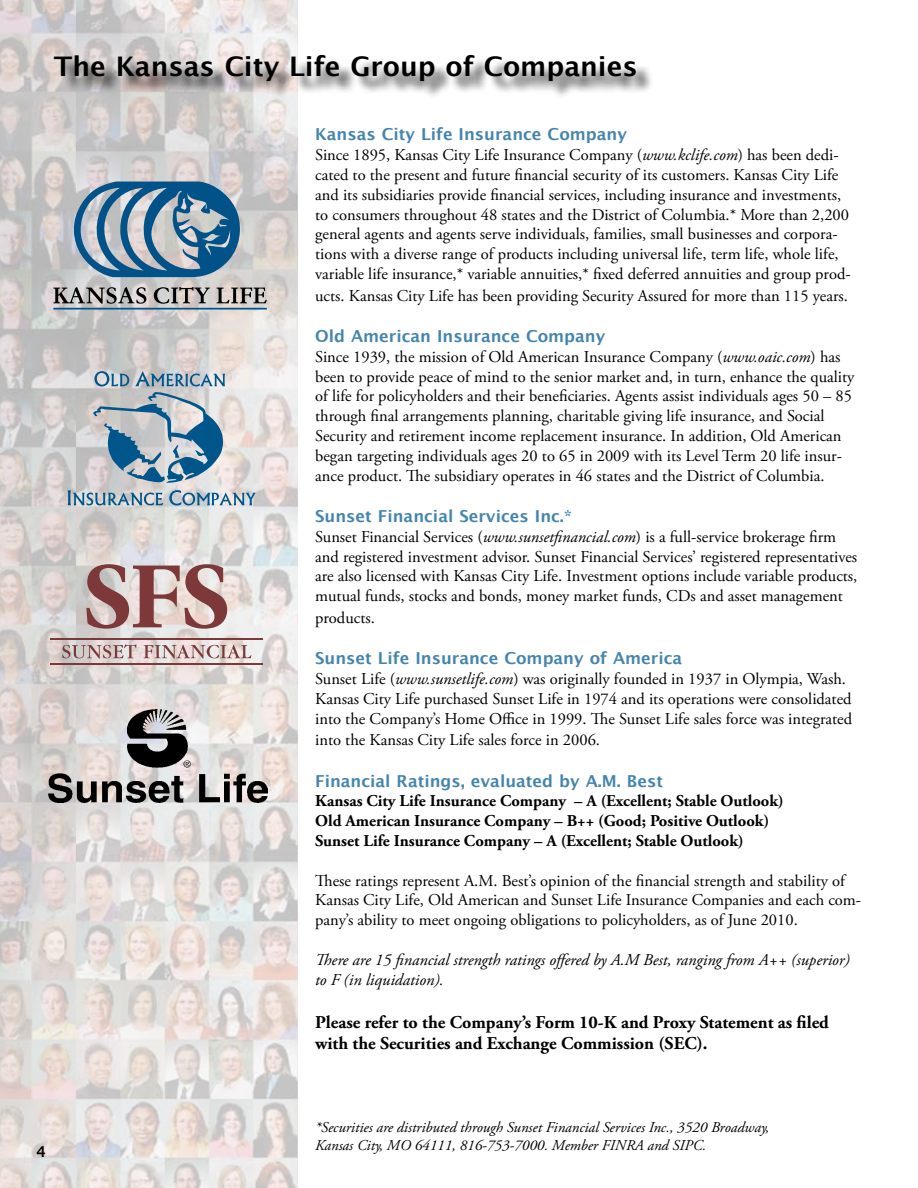
<style>
.page{position:relative;width:918px;height:1188px;background:#fff}
.page>*{position:absolute;margin:0;border:0;box-sizing:border-box;transform-origin:0 0}
.t1{font:700 27px "Lucida Grande";color:#000}
.t2{font:700 18px/21.6px "Adobe Garamond Pro";color:#000}
.t3{font:16.5px/19.8px "Adobe Garamond Pro";color:#000}
.t4{font:700 16.5px/19.8px "Adobe Garamond Pro";color:#000}
.t5{font:700 16.5px "Lucida Grande";color:#4485ad}
.t6{font:italic 16.5px/19.8px "Adobe Garamond Pro";color:#000}
.t7{font:italic 15px "Adobe Garamond Pro";color:#000}
.t8{font:700 15px "Lucida Grande";color:#000}
.s1{font-style:italic}
</style>
<div class="page">
<hr style="left:917px;top:909px;width:1px;height:279px;background:#174e92">
<img style="left:0;top:0;width:298px;height:1188px">
<svg style="left:93px;top:392px;width:130px;height:91px;background:#95acbb"></svg>
<svg style="left:94px;top:371px;width:35px;height:15px"></svg>
<svg style="left:135px;top:371px;width:90px;height:15px"></svg>
<svg style="left:68px;top:490px;width:95px;height:15px"></svg>
<svg style="left:169px;top:490px;width:87px;height:15px"></svg>
<img style="left:48px;top:710px;width:220px;height:92px">
<svg style="left:62px;top:644px;width:74px;height:15px"></svg>
<svg style="left:144px;top:645px;width:107px;height:14px"></svg>
<hr style="left:51px;top:638px;width:212px;height:1px;background:#7d3939">
<hr style="left:51px;top:664px;width:212px;height:1px;background:#7d3939">
<svg style="left:86px;top:564px;width:141px;height:65px;background:#b79594"></svg>
<hr style="left:53px;top:308px;width:214px;height:2px;background:#005288">
<svg style="left:70px;top:182px;width:172px;height:95px;background:#7093ac"></svg>
<svg style="left:53px;top:287px;width:93px;height:17px;background:#8e8b8b"></svg>
<svg style="left:217px;top:288px;width:50px;height:15px"></svg>
<svg style="left:154px;top:287px;width:56px;height:17px"></svg>
<div style="left:56px;top:57px;width:598px;height:42px;background:#000;opacity:.75"></div>
<h1 class="t1" style="left:54px;top:44px;width:586px">The Kansas City Life Group of Companies</h1>
<p class="t5" style="left:315px;top:121px;width:313px">Kansas City Life Insurance Company</p>
<p class="t3" style="left:315px;top:146px;width:537px">Since 1895, Kansas City Life Insurance Company (<span class="s1">www.kclife.com</span>) has been dedi&shy;cated to the present and future financial security of its customers. Kansas City Life and its subsidiaries provide financial services, including insurance and investments, to consumers throughout 48 states and the District of Columbia.* More than 2,200 general agents and agents serve individuals, families, small businesses and corpora&shy;tions with a diverse range of products including universal life, term life, whole life, variable life insurance,* variable annuities,* fixed deferred annuities and group prod-</p>
<p class="t3" style="left:315px;top:286px;width:534px">ucts. Kansas City Life has been providing Security Assured for more than 115 years.</p>
<p class="t5" style="left:315px;top:323px;width:292px">Old American Insurance Company</p>
<p class="t3" style="left:315px;top:347px;width:541px">Since 1939, the mission of Old American Insurance Company (<span class="s1">www.oaic.com</span>) has been to provide peace of mind to the senior market and, in turn, enhance the quality of life for policyholders and their beneficiaries. Agents assist individuals ages 50 – 85 through final arrangements planning, charitable giving life insurance, and Social Security and retirement income replacement insurance. In addition, Old American began targeting individuals ages 20 to 65 in 2009 with its Level Term 20 life insur&shy;ance product. The subsidiary operates in 46 states and the District of Columbia.</p>
<p class="t5" style="left:315px;top:503px;width:258px">Sunset Financial Services Inc.*</p>
<p class="t3" style="left:315px;top:527px;width:544px">Sunset Financial Services (<span class="s1">www.sunsetfinancial.com</span>) is a full-service brokerage firm and registered investment advisor. Sunset Financial Services’ registered representatives are also licensed with Kansas City Life. Investment options include variable products, mutual funds, stocks and bonds, money market funds, CDs and asset management</p>
<p class="t3" style="left:315px;top:608px;width:61px">products.</p>
<p class="t5" style="left:315px;top:645px;width:369px">Sunset Life Insurance Company of America</p>
<p class="t3" style="left:315px;top:669px;width:539px">Sunset Life (<span class="s1">www.sunsetlife.com</span>) was originally founded in 1937 in Olympia, Wash.<br>Kansas City Life purchased Sunset Life in 1974 and its operations were consolidated into the Company’s Home Office in 1999. The Sunset Life sales force was integrated</p>
<p class="t3" style="left:315px;top:731px;width:286px">into the Kansas City Life sales force in 2006.</p>
<p class="t5" style="left:315px;top:767px;width:349px">Financial Ratings, evaluated by A.M. Best</p>
<p class="t4" style="left:315px;top:792px;width:470px">Kansas City Life Insurance Company – A (Excellent; Stable Outlook)<br>Old American Insurance Company – B++ (Good; Positive Outlook)<br>Sunset Life Insurance Company – A (Excellent; Stable Outlook)</p>
<p class="t3" style="left:315px;top:871px;width:548px">These ratings represent A.M. Best’s opinion of the financial strength and stability of<br>Kansas City Life, Old American and Sunset Life Insurance Companies and each com&shy;pany’s ability to meet ongoing obligations to policyholders, as of June 2010.</p>
<p class="t6" style="left:315px;top:950px;width:536px">There are 15 financial strength ratings offered by A.M Best, ranging from A++ (superior) to F (in liquidation).</p>
<p class="t2" style="left:315px;top:1012px;width:515px">Please refer to the Company’s Form 10-K and Proxy Statement as filed with the Securities and Exchange Commission (SEC).</p>
<p class="t7" style="left:315px;top:1118px;width:456px">*Securities are distributed through Sunset Financial Services Inc., 3520 Broadway,</p>
<p class="t8" style="left:36px;top:1140px;width:11px">4</p>
<p class="t7" style="left:315px;top:1136px;width:393px">Kansas City, MO 64111, 816-753-7000. Member FINRA and SIPC.</p>
</div>
